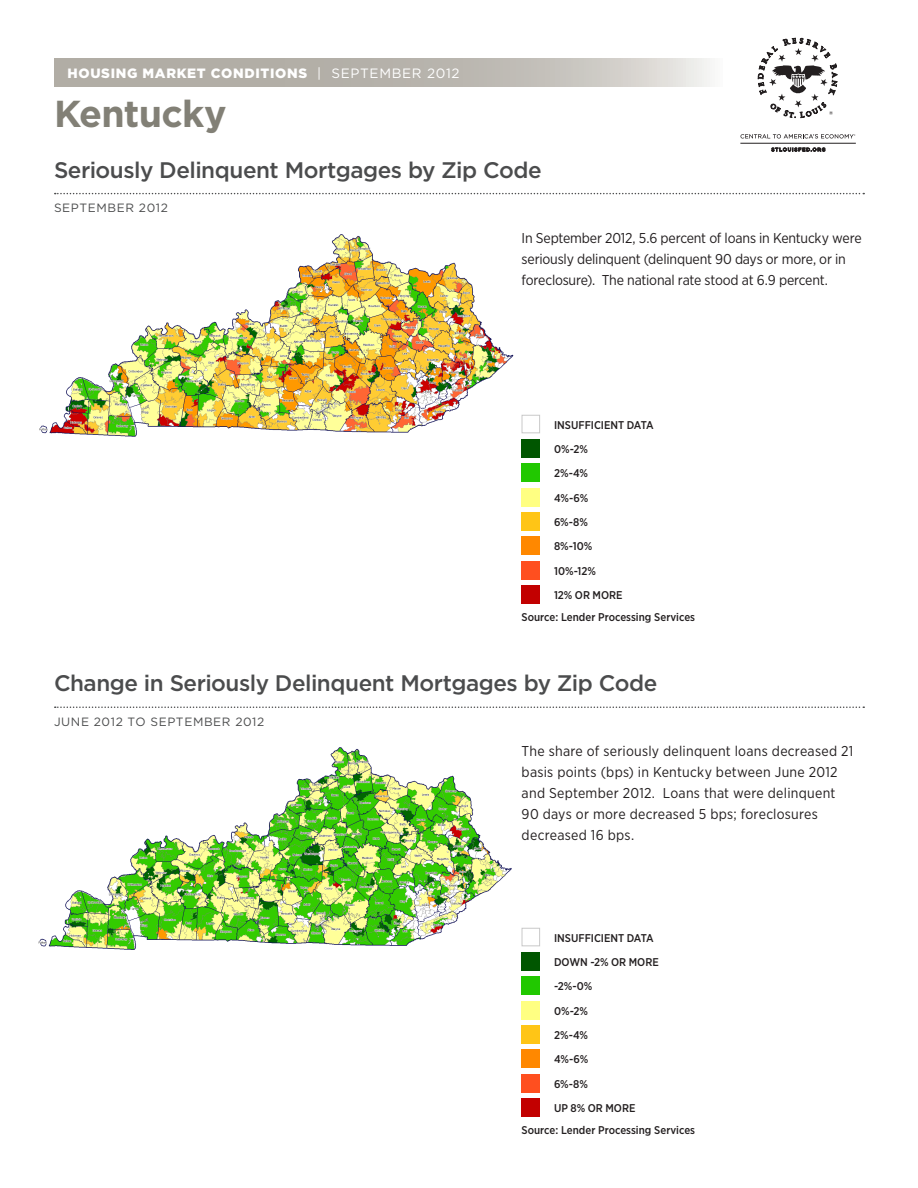
<style>
.page{position:relative;width:918px;height:1188px;background:#fff}
.page>*{position:absolute;margin:0;border:0;box-sizing:border-box;transform-origin:0 0}
.t1{font:700 37.5px "Gotham";letter-spacing:-.02em;color:#828076}
.t2{font:500 22.5px "Gotham";letter-spacing:-.02em;color:#4b4c4d}
.Figure_analysis_text{font:14.25px/21px "Gotham Narrow";letter-spacing:.01em;color:#231f20}
.Figure_analysis_text-2{font:14.25px/21px "Gotham Narrow";letter-spacing:-.015em;color:#231f20}
.t3{font:900 13.5px "Gotham";letter-spacing:.05em;color:#fff}
.t4{font:12px "Gotham";letter-spacing:.05em;color:#4b4c4d}
.Figure_analysis_text-3{font:500 11.25px "Gotham Narrow";letter-spacing:.005em;color:#231f20}
.Figure_notes_and_sou{font:500 11.25px "Gotham Narrow";color:#231f20}
.s1{font-weight:400}
</style>
<div class="page">
<div style="left:522px;top:415px;width:18px;height:18px;border:1px solid #c9c9c9"></div>
<div style="left:522px;top:439px;width:18px;height:19px;background:#005600"></div>
<div style="left:522px;top:464px;width:18px;height:18px;background:#21c800"></div>
<div style="left:522px;top:488px;width:18px;height:18px;background:#ffff82"></div>
<div style="left:522px;top:512px;width:18px;height:19px;background:#ffc516"></div>
<div style="left:522px;top:537px;width:18px;height:18px;background:#f80"></div>
<div style="left:522px;top:561px;width:18px;height:18px;background:#ff4f1f"></div>
<div style="left:522px;top:585px;width:18px;height:19px;background:#c20000"></div>
<div style="left:522px;top:928px;width:18px;height:18px;border:1px solid #c9c9c9"></div>
<div style="left:522px;top:952px;width:18px;height:19px;background:#005600"></div>
<div style="left:522px;top:977px;width:18px;height:18px;background:#21c800"></div>
<div style="left:522px;top:1001px;width:18px;height:18px;background:#ffff82"></div>
<div style="left:522px;top:1025px;width:18px;height:19px;background:#ffc516"></div>
<div style="left:522px;top:1050px;width:18px;height:18px;background:#f80"></div>
<div style="left:522px;top:1074px;width:18px;height:18px;background:#ff4f1f"></div>
<div style="left:522px;top:1098px;width:18px;height:19px;background:#c20000"></div>
<svg style="left:54px;top:58px;width:656px;height:28px;background:#bdbab3"></svg>
<svg style="left:55px;top:193px;width:809px;height:1px"></svg>
<svg style="left:55px;top:706px;width:809px;height:2px"></svg>
<svg style="left:740px;top:134px;width:115px;height:5px"></svg>
<svg style="left:771px;top:147px;width:54px;height:5px"></svg>
<hr style="left:740px;top:143px;width:116px;height:1px;background:#231f20">
<svg style="left:758px;top:37px;width:79px;height:81px"></svg>
<img style="left:39px;top:234px;width:475px;height:203px">
<img style="left:38px;top:747px;width:474px;height:203px">
<p class="t3" style="left:68px;top:64px;width:394px">HOUSING MARKET CONDITIONS <span class="s1">| SEPTEMBER 2012</span></p>
<p class="t1" style="left:54px;top:89px;width:174px">Kentucky</p>
<h2 class="t2" style="left:54px;top:155px;width:489px">Seriously Delinquent Mortgages by Zip Code</h2>
<p class="t4" style="left:54px;top:201px;width:115px">SEPTEMBER 2012</p>
<p class="Figure_analysis_text-2" style="left:522px;top:227px;width:342px">In September 2012, 5.6 percent of loans in Kentucky were seriously delinquent (delinquent 90 days or more, or in foreclosure). The national rate stood at 6.9 percent.</p>
<p class="Figure_analysis_text-3" style="left:554px;top:417px;width:101px">INSUFFICIENT DATA</p>
<p class="Figure_analysis_text-3" style="left:554px;top:442px;width:35px">0%-2%</p>
<p class="Figure_analysis_text-3" style="left:554px;top:466px;width:36px">2%-4%</p>
<p class="Figure_analysis_text-3" style="left:554px;top:491px;width:36px">4%-6%</p>
<p class="Figure_analysis_text-3" style="left:554px;top:515px;width:36px">6%-8%</p>
<p class="Figure_analysis_text-3" style="left:554px;top:539px;width:40px">8%-10%</p>
<p class="Figure_analysis_text-3" style="left:554px;top:564px;width:44px">10%-12%</p>
<p class="Figure_analysis_text-3" style="left:554px;top:588px;width:70px">12% OR MORE</p>
<p class="Figure_notes_and_sou" style="left:522px;top:610px;width:175px">Source: Lender Processing Services</p>
<h2 class="t2" style="left:54px;top:669px;width:605px">Change in Seriously Delinquent Mortgages by Zip Code</h2>
<p class="t4" style="left:54px;top:714px;width:212px">JUNE 2012 TO SEPTEMBER 2012</p>
<p class="Figure_analysis_text" style="left:522px;top:740px;width:333px">The share of seriously delinquent loans decreased 21 basis points (bps) in Kentucky between June 2012 and September 2012. Loans that were delinquent 90 days or more decreased 5 bps; foreclosures decreased 16 bps.</p>
<p class="Figure_analysis_text-3" style="left:554px;top:930px;width:101px">INSUFFICIENT DATA</p>
<p class="Figure_analysis_text-3" style="left:554px;top:955px;width:106px">DOWN -2% OR MORE</p>
<p class="Figure_analysis_text-3" style="left:554px;top:979px;width:40px">-2%-0%</p>
<p class="Figure_analysis_text-3" style="left:554px;top:1004px;width:35px">0%-2%</p>
<p class="Figure_analysis_text-3" style="left:554px;top:1028px;width:36px">2%-4%</p>
<p class="Figure_analysis_text-3" style="left:554px;top:1052px;width:36px">4%-6%</p>
<p class="Figure_analysis_text-3" style="left:554px;top:1077px;width:36px">6%-8%</p>
<p class="Figure_analysis_text-3" style="left:554px;top:1101px;width:83px">UP 8% OR MORE</p>
<p class="Figure_notes_and_sou" style="left:522px;top:1123px;width:175px">Source: Lender Processing Services</p>
</div>
